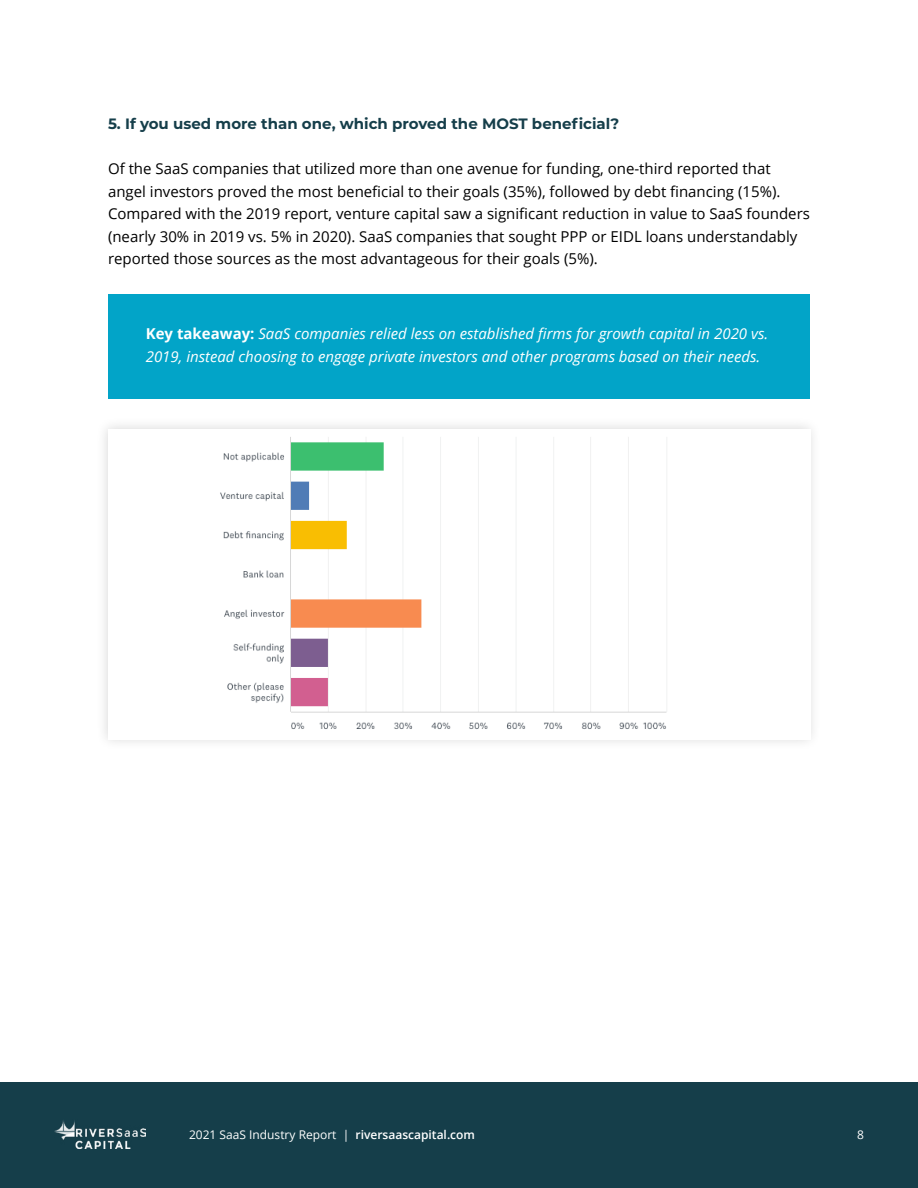
<style>
.page{position:relative;width:918px;height:1188px;background:#fff}
.page>*{position:absolute;margin:0;border:0;box-sizing:border-box;transform-origin:0 0}
.t1{font:15px/22.5px "Open Sans";color:#000}
.t2{font:italic 15px/22.5px "Open Sans";color:#fff}
.t3{font:700 15px "Montserrat";color:#153e4a}
.t4{font:12px "Open Sans";color:#fff}
.s1{font-weight:700;font-style:normal}
.s2{font-weight:600}
</style>
<div class="page">
<div style="left:0;top:1082px;width:918px;height:106px;background:#153e4a"></div>
<img style="left:54px;top:1120px;width:91px;height:28px">
<div style="left:108px;top:294px;width:702px;height:105px;background:#02a4c8"></div>
<img style="left:220px;top:437px;width:446px;height:292px">
<p class="t3" style="left:108px;top:113px;width:513px">5. If you used more than one, which proved the MOST beneficial?</p>
<p class="t1" style="left:108px;top:157px;width:704px">Of the SaaS companies that utilized more than one avenue for funding, one-third reported that angel investors proved the most beneficial to their goals (35%), followed by debt financing (15%).<br>Compared with the 2019 report, venture capital saw a significant reduction in value to SaaS founders (nearly 30% in 2019 vs. 5% in 2020). SaaS companies that sought PPP or EIDL loans understandably reported those sources as the most advantageous for their goals (5%).</p>
<p class="t2" style="left:146px;top:322px;width:624px"><span class="s1">Key takeaway:</span> SaaS companies relied less on established firms for growth capital in 2020 vs.<br>2019, instead choosing to engage private investors and other programs based on their needs.</p>
<p class="t4" style="left:189px;top:1126px;width:288px">2021 SaaS Industry Report | <span class="s2">riversaascapital.com</span></p>
<p class="t4" style="left:857px;top:1127px;width:8px">8</p>
</div>
